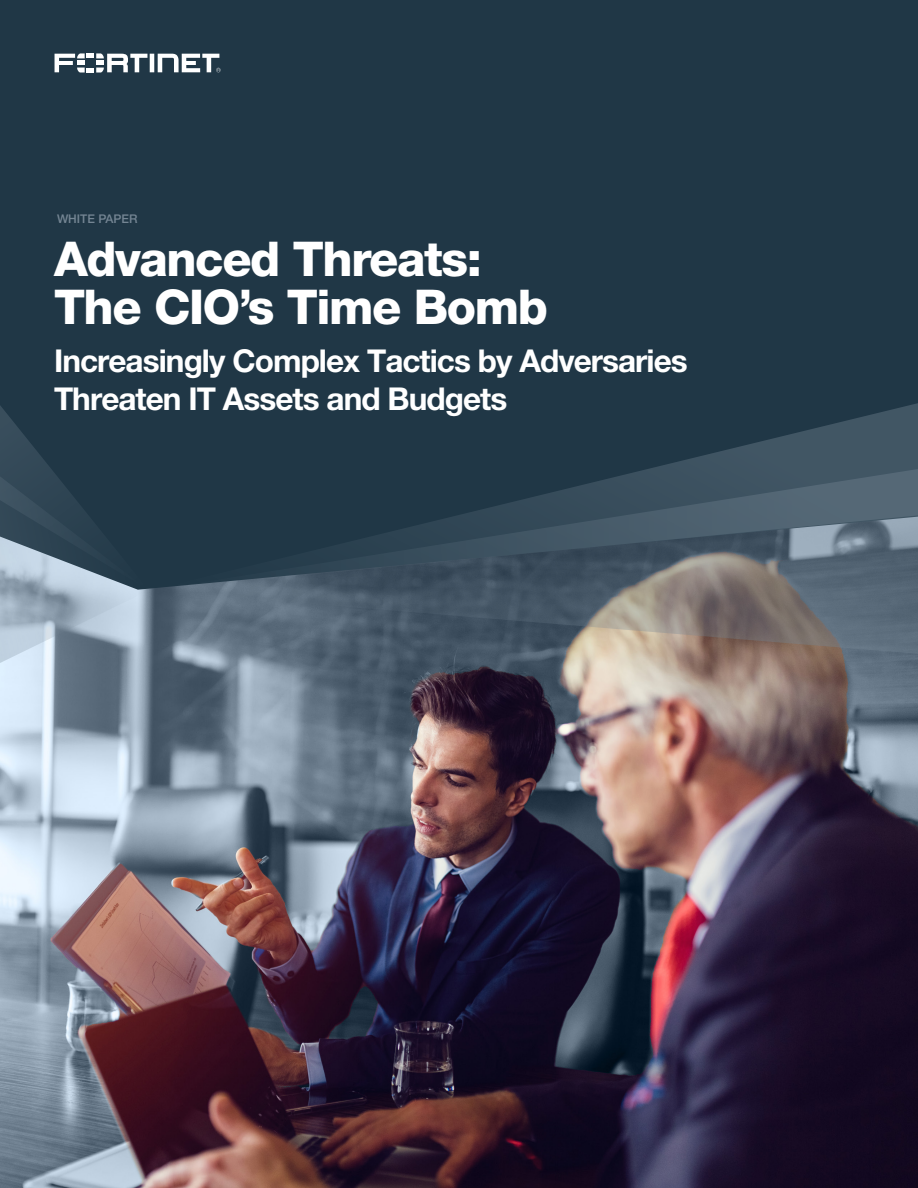
<style>
.page{position:relative;width:918px;height:1188px;background:#fff}
.page>*{position:absolute;margin:0;border:0;box-sizing:border-box;transform-origin:0 0}
.Full_Page_Cover_Titl{font:800 48px/48px "Helvetica Neue LT Pro";letter-spacing:-.03em;color:#fff}
.Full_Page_Cover_Subt{font:700 31.5px/37.8px "Helvetica Neue LT Pro";letter-spacing:-.03em;color:#fff}
.Page_Header{font:500 12px "Helvetica Neue LT Pro";color:#748593}
</style>
<div class="page">
<img style="left:0;top:654px;width:918px;height:534px">
<div style="left:0;top:0;width:918px;height:405px;background:#203746"></div>
<svg style="left:55px;top:53px;width:166px;height:20px"></svg>
<svg style="left:149px;top:590px;width:769px;height:64px;background:#656d75"></svg>
<svg style="left:149px;top:403px;width:769px;height:187px;background:#344957"></svg>
<svg style="left:0;top:405px;width:149px;height:258px;background:#576c7b"></svg>
<p class="Page_Header" style="left:57px;top:212px;width:82px">WHITE PAPER</p>
<p class="Full_Page_Cover_Titl" style="left:54px;top:235px;width:496px">Advanced Threats:<br>The CIO’s Time Bomb</p>
<p class="Full_Page_Cover_Subt" style="left:54px;top:342px;width:635px">Increasingly Complex Tactics by Adversaries<br>Threaten IT Assets and Budgets</p>
</div>
